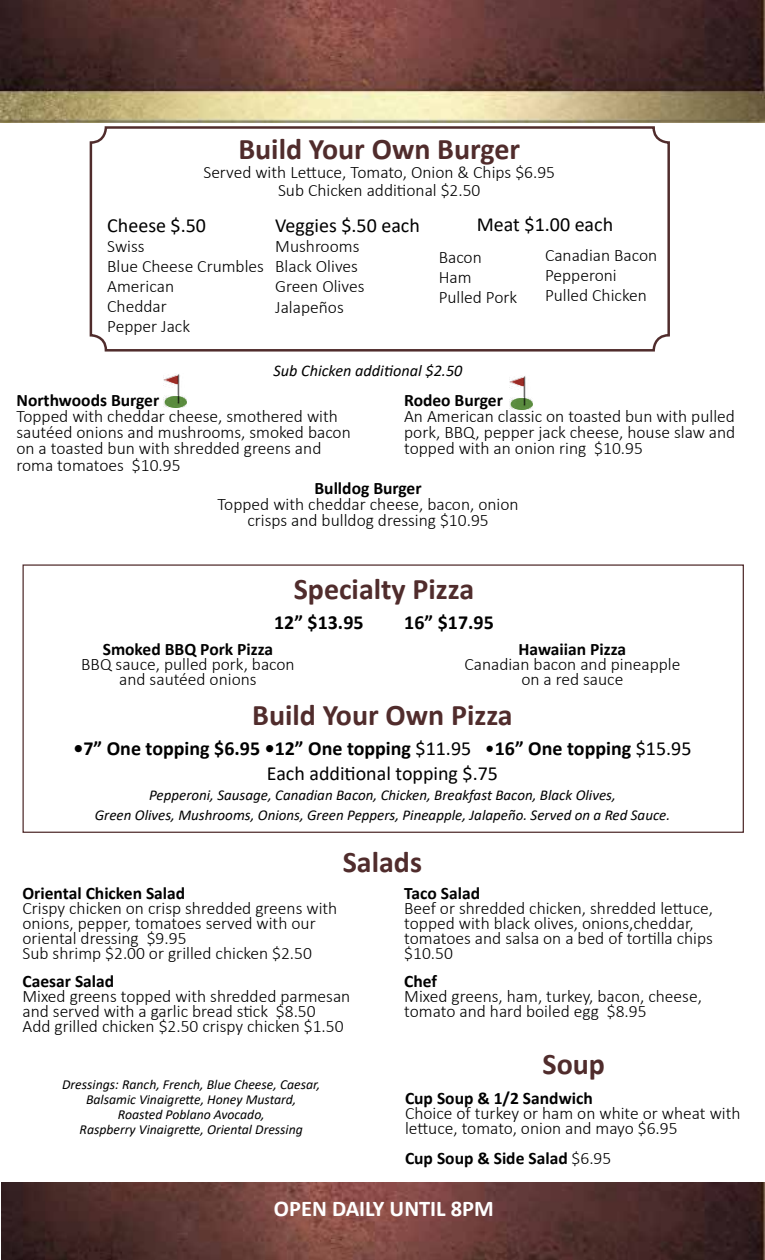
<style>
.page{position:relative;width:765px;height:1260px;background:#fff}
.page>*{position:absolute;margin:0;border:0;box-sizing:border-box;transform-origin:0 0}
.t1{font:700 30px "Calibri";color:#502c2c}
.t2{font:700 22.5px "Calibri";color:#fff}
.t3{font:700 20px/25px "Calibri";color:#000;text-align:center}
.t4{font:20px "Calibri";color:#000}
.t5{font:300 17.5px/15px "Calibri";color:#000}
.t6{font:700 17.5px "Calibri";color:#000}
.t7{font:italic 16.25px "Calibri";color:#000}
.t8{font:italic 15px/20px "Calibri";color:#000;text-align:center}
.t9{font:italic 13.75px/15px "Calibri";color:#000;text-align:center}
.s1{font-weight:400}
.s2{font-weight:300}
</style>
<div class="page">
<img style="left:1px;top:0;width:763px;height:122px">
<img style="left:1px;top:1183px;width:763px;height:77px">
<div style="left:90px;top:126px;width:580px;height:226px;border:2px solid #502c2c;border-radius:15px"></div>
<img style="left:164px;top:374px;width:23px;height:34px">
<img style="left:509px;top:376px;width:24px;height:33px">
<div style="left:22px;top:564px;width:722px;height:269px;border:1px solid #502c2c"></div>
<h1 class="t1" style="left:238px;top:128px;width:283px">Build Your Own Burger</h1>
<p class="t5" style="left:203px;top:162px;width:353px;line-height:18.8px;text-align:center">Served with Lettuce, Tomato, Onion &amp; Chips $6.95<br>Sub Chicken additional $2.50</p>
<p class="t4" style="left:107px;top:211px;width:100px">Cheese $.50</p>
<p class="t5" style="left:107px;top:236px;width:158px;line-height:20px">Swiss<br>Blue Cheese Crumbles<br>American<br>Cheddar<br>Pepper Jack</p>
<p class="t4" style="left:477px;top:210px;width:138px">Meat $1.00 each</p>
<p class="t4" style="left:275px;top:211px;width:146px">Veggies $.50 each</p>
<p class="t5" style="left:275px;top:236px;width:91px;line-height:20.4px">Mushrooms<br>Black Olives<br>Green Olives<br>Jalapeños</p>
<p class="t5" style="left:439px;top:247px;width:80px;line-height:20px">Bacon<br>Ham<br>Pulled Pork</p>
<p class="t5" style="left:545px;top:245px;width:114px;line-height:20px">Canadian Bacon<br>Pepperoni<br>Pulled Chicken</p>
<p class="t7" style="left:274px;top:359px;width:191px">Sub Chicken additional $2.50</p>
<p class="t6" style="left:16px;top:387px;width:144px">Northwoods Burger</p>
<p class="t5" style="left:16px;top:408px;width:336px;line-height:16.2px">Topped with cheddar cheese, smothered with sautéed onions and mushrooms, smoked bacon on a toasted bun with shredded greens and roma tomatoes $10.95</p>
<p class="t6" style="left:404px;top:387px;width:100px">Rodeo Burger</p>
<p class="t5" style="left:404px;top:408px;width:333px;line-height:16.2px;text-align:justify">An American classic on toasted bun with pulled pork, BBQ, pepper jack cheese, house slaw and topped with an onion ring $10.95</p>
<p class="t6" style="left:314px;top:476px;width:109px">Bulldog Burger</p>
<p class="t5" style="left:217px;top:496px;width:303px;line-height:16.2px;text-align:center">Topped with cheddar cheese, bacon, onion crisps and bulldog dressing $10.95</p>
<h1 class="t1" style="left:294px;top:567px;width:182px">Specialty Pizza</h1>
<p class="t3" style="left:274px;top:609px;width:91px">12” $13.95</p>
<p class="t3" style="left:404px;top:609px;width:91px">16” $17.95</p>
<p class="t6" style="left:103px;top:637px;width:172px">Smoked BBQ Pork Pizza</p>
<p class="t5" style="left:81px;top:657px;width:215px;text-align:center">BBQ sauce, pulled pork, bacon and sautéed onions</p>
<p class="t6" style="left:519px;top:637px;width:109px">Hawaiian Pizza</p>
<p class="t5" style="left:464px;top:657px;width:218px;text-align:center">Canadian bacon and pineapple on a red sauce</p>
<h1 class="t1" style="left:252px;top:694px;width:262px">Build Your Own Pizza</h1>
<p class="t3" style="left:73px;top:736px;width:620px">•7” One topping $6.95 •12” One topping <span class="s1">$11.95 •</span>16” One topping <span class="s1">$15.95<br>Each additional topping $.75</span></p>
<p class="t8" style="left:95px;top:784px;width:577px">Pepperoni, Sausage, Canadian Bacon, Chicken, Breakfast Bacon, Black Olives,<br>Green Olives, Mushrooms, Onions, Green Peppers, Pineapple, Jalapeño. Served on a Red Sauce.</p>
<h1 class="t1" style="left:343px;top:840px;width:81px">Salads</h1>
<p class="t6" style="left:22px;top:881px;width:164px">Oriental Chicken Salad</p>
<p class="t5" style="left:22px;top:901px;width:316px">Crispy chicken on crisp shredded greens with onions, pepper, tomatoes served with our oriental dressing $9.95<br>Sub shrimp $2.00 or grilled chicken $2.50</p>
<p class="t6" style="left:22px;top:968px;width:93px">Caesar Salad</p>
<p class="t5" style="left:22px;top:988px;width:329px">Mixed greens topped with shredded parmesan and served with a garlic bread stick $8.50<br>Add grilled chicken $2.50 crispy chicken $1.50</p>
<p class="t9" style="left:62px;top:1076px;width:260px">Dressings: Ranch, French, Blue Cheese, Caesar, Balsamic Vinaigrette, Honey Mustard, Roasted Poblano Avocado,<br>Raspberry Vinaigrette, Oriental Dressing</p>
<p class="t6" style="left:404px;top:881px;width:77px">Taco Salad</p>
<p class="t5" style="left:404px;top:901px;width:310px">Beef or shredded chicken, shredded lettuce, topped with black olives, onions,cheddar, tomatoes and salsa on a bed of tortilla chips $10.50</p>
<p class="t6" style="left:404px;top:968px;width:34px">Chef</p>
<p class="t5" style="left:404px;top:988px;width:299px">Mixed greens, ham, turkey, bacon, cheese, tomato and hard boiled egg $8.95</p>
<h1 class="t1" style="left:542px;top:1043px;width:64px">Soup</h1>
<p class="t6" style="left:405px;top:1086px;width:189px">Cup Soup &amp; 1/2 Sandwich</p>
<p class="t5" style="left:405px;top:1105px;width:337px">Choice of turkey or ham on white or wheat with lettuce, tomato, onion and mayo $6.95</p>
<p class="t6" style="left:405px;top:1146px;width:208px">Cup Soup &amp; Side Salad <span class="s2">$6.95</span></p>
<p class="t2" style="left:274px;top:1192px;width:221px">OPEN DAILY UNTIL 8PM</p>
</div>
